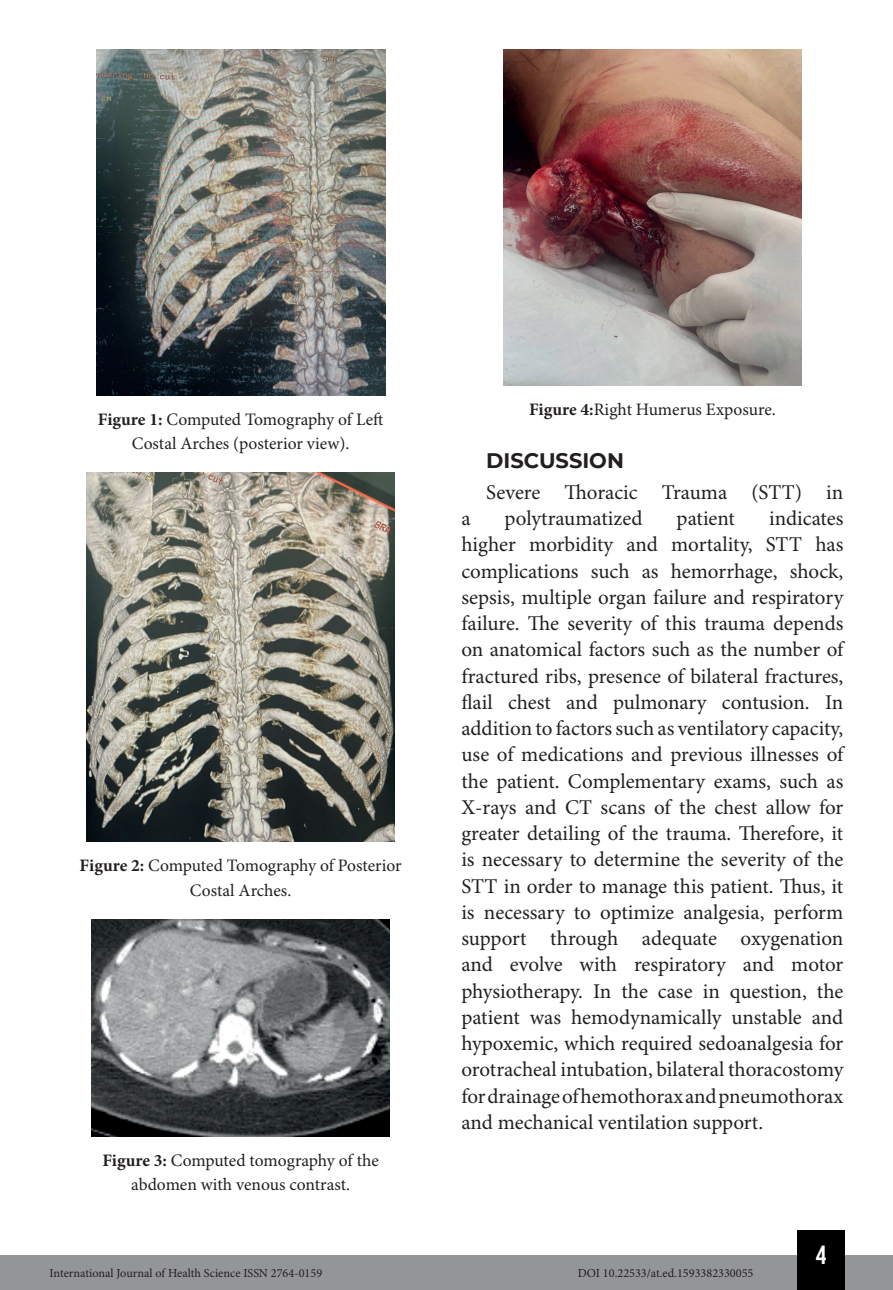
<style>
.page{position:relative;width:893px;height:1290px;background:#fff}
.page>*{position:absolute;margin:0;border:0;box-sizing:border-box;transform-origin:0 0}
.t1{font:26.25px "Bebas Kai";color:#fff}
.t2{font:21px/26.2px "Minion Pro";color:#231f20;text-align:justify}
.t3{font:700 21px "Montserrat";color:#231f20}
.t4{font:17.5px/24.5px "Minion Pro";letter-spacing:-.005em;color:#231f20;text-align:center}
.t5{font:12.25px "Minion Pro";color:#231f20}
.s1{font-weight:700}
</style>
<div class="page">
<div style="left:0;top:1255px;width:893px;height:35px;background:#939598"></div>
<div style="left:797px;top:1230px;width:48px;height:60px;background:#000"></div>
<img style="left:96px;top:50px;width:289px;height:345px">
<img style="left:87px;top:473px;width:308px;height:369px">
<img style="left:92px;top:919px;width:297px;height:217px">
<img style="left:503px;top:50px;width:298px;height:336px">
<p class="t4" style="left:98px;top:408px;width:287px"><span class="s1">Figure 1:</span> Computed Tomography of Left<br>Costal Arches (posterior view).</p>
<p class="t4" style="left:80px;top:854px;width:323px"><span class="s1">Figure 2:</span> Computed Tomography of Posterior<br>Costal Arches.</p>
<p class="t4" style="left:102px;top:1148px;width:278px"><span class="s1">Figure 3:</span> Computed tomography of the abdomen with venous contrast.</p>
<p class="t4" style="left:529px;top:398px;width:248px"><span class="s1">Figure 4:</span>Right Humerus Exposure.</p>
<p class="t3" style="left:486px;top:445px;width:139px">DISCUSSION</p>
<p class="t2" style="left:486px;top:480px;width:359px">Severe Thoracic Trauma (STT) in</p>
<p class="t2" style="left:461px;top:506px;width:384px;text-indent:308px">indicates higher morbidity and mortality, STT has complications such as hemorrhage, shock, sepsis, multiple organ failure and respiratory failure. The severity of this trauma depends on anatomical factors such as the number of fractured ribs, presence of bilateral fractures, flail chest and pulmonary contusion. In addition to factors such as ventilatory capacity, use of medications and previous illnesses of the patient. Complementary exams, such as X-rays and CT scans of the chest allow for greater detailing of the trauma. Therefore, it is necessary to determine the severity of the STT in order to manage this patient. Thus, it is necessary to optimize analgesia, perform support through adequate oxygenation and evolve with respiratory and motor physiotherapy. In the case in question, the patient was hemodynamically unstable and hypoxemic, which required sedoanalgesia for orotracheal intubation, bilateral thoracostomy for drainage of hemothorax and pneumothorax and mechanical ventilation support.</p>
<p class="t2" style="left:461px;top:506px;width:11px">a</p>
<p class="t2" style="left:505px;top:506px;width:139px">polytraumatized</p>
<p class="t2" style="left:677px;top:506px;width:60px">patient</p>
<p class="t1" style="left:816px;top:1241px;width:12px">4</p>
<p class="t5" style="left:50px;top:1266px;width:274px">International Journal of Health Science ISSN 2764-0159</p>
<p class="t5" style="left:578px;top:1266px;width:177px">DOI 10.22533/at.ed.1593382330055</p>
</div>
